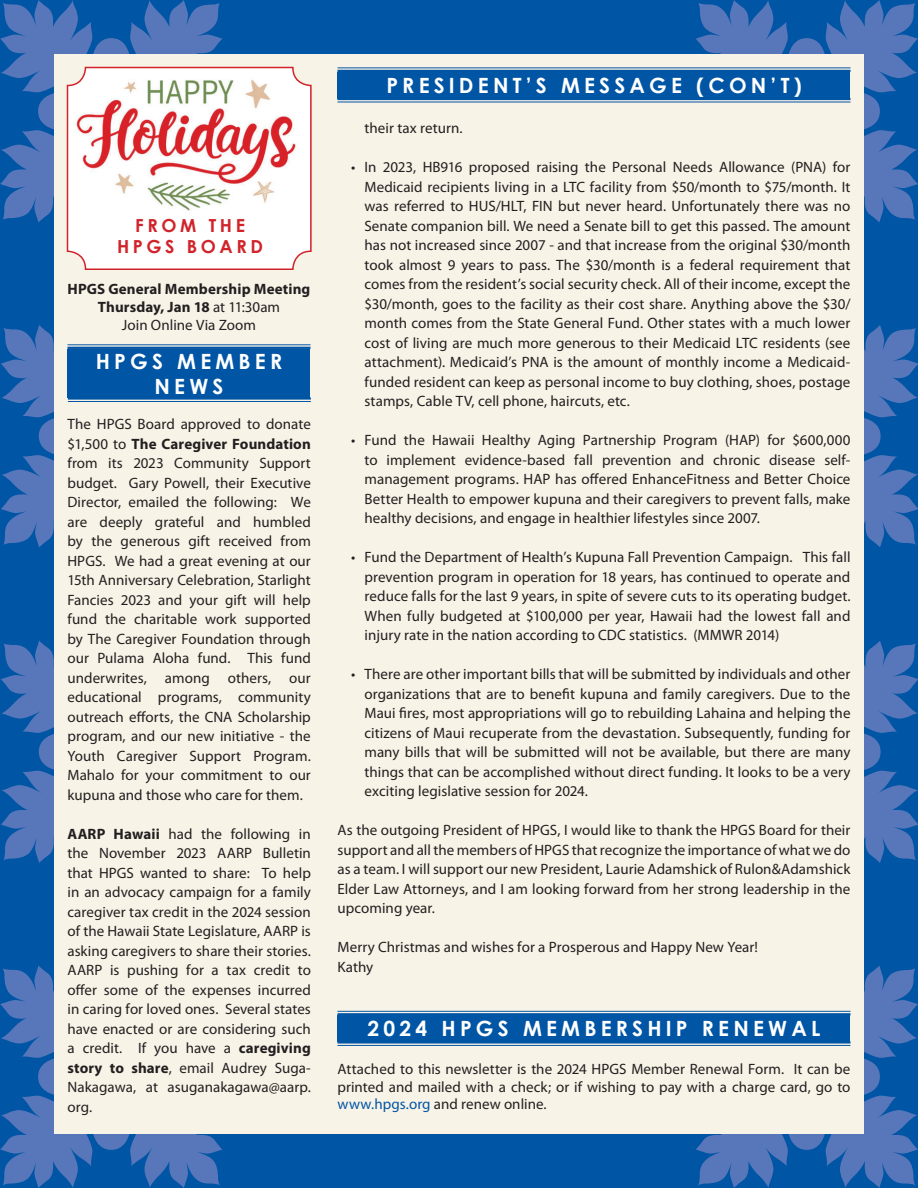
<style>
.page{position:relative;width:918px;height:1188px;background:#0155a5}
.page>*{position:absolute;margin:0;border:0;box-sizing:border-box;transform-origin:0 0}
.t1{font:700 21px/25.2px "Century Gothic";letter-spacing:.2em;color:#fff;text-align:center}
.t2{font:700 18px/21.6px "Century Gothic";letter-spacing:.2em;color:#d1232a;text-align:center}
.t3{font:15px/19.5px "Myriad Pro";letter-spacing:.005em;color:#231f20;text-align:justify}
.t4{font:700 15px/18px "Myriad Pro";letter-spacing:.01em;color:#231f20;text-align:center}
.s1{font-weight:400}
.s2{font-weight:700}
.s3{color:#0155a5}
</style>
<div class="page">
<svg style="left:0;top:0;width:223px;height:223px;fill:#5777ba"></svg>
<svg style="left:695px;top:0;width:223px;height:223px;fill:#5777ba"></svg>
<svg style="left:0;top:965px;width:223px;height:223px;fill:#5777ba"></svg>
<svg style="left:695px;top:965px;width:223px;height:223px;fill:#5777ba"></svg>
<svg style="left:1px;top:325px;width:53px;height:223px"></svg>
<svg style="left:864px;top:325px;width:54px;height:222px"></svg>
<svg style="left:1px;top:640px;width:53px;height:223px"></svg>
<svg style="left:864px;top:641px;width:54px;height:222px"></svg>
<div style="left:54px;top:54px;width:810px;height:1080px;background:#f8f3e7"></div>
<div style="left:68px;top:349px;width:242px;height:48px;background:#0155a5"></div>
<hr style="left:68px;top:344px;width:242px;height:1px;background:#0155a5">
<hr style="left:68px;top:347px;width:242px;height:2px;background:#0155a5">
<hr style="left:68px;top:401px;width:243px;height:1px;background:#0155a5">
<hr style="left:68px;top:397px;width:243px;height:3px;background:#0155a5">
<div style="left:338px;top:72px;width:512px;height:26px;background:#0155a5"></div>
<hr style="left:338px;top:67px;width:512px;height:1px;background:#0155a5">
<hr style="left:338px;top:70px;width:512px;height:2px;background:#0155a5">
<hr style="left:338px;top:98px;width:512px;height:2px;background:#0155a5">
<hr style="left:338px;top:102px;width:512px;height:1px;background:#0155a5">
<div style="left:338px;top:1015px;width:512px;height:27px;background:#0155a5"></div>
<hr style="left:338px;top:1011px;width:512px;height:1px;background:#0155a5">
<hr style="left:338px;top:1013px;width:512px;height:2px;background:#0155a5">
<hr style="left:338px;top:1041px;width:512px;height:3px;background:#0155a5">
<hr style="left:338px;top:1045px;width:512px;height:1px;background:#0155a5">
<div style="left:68px;top:68px;width:243px;height:201px;background:#fff;border-radius:18px"></div>
<img style="left:70px;top:70px;width:239px;height:141px">
<div style="left:67px;top:67px;width:245px;height:203px;border:2px solid #d1232a;border-radius:18px"></div>
<p class="t2" style="left:117px;top:214px;width:148px">FROM THE<br>HPGS BOARD</p>
<p class="t4" style="left:68px;top:282px;width:244px">HPGS General Membership Meeting<br>Thursday, Jan 18 <span class="s1">at 11:30am<br>Join Online Via Zoom</span></p>
<h1 class="t1" style="left:96px;top:348px;width:188px">HPGS MEMBER<br>NEWS</h1>
<p class="t3" style="left:68px;top:416px;width:245px">The HPGS Board approved to donate $1,500 to <span class="s2">The Caregiver Foundation </span>from its 2023 Community Support budget. Gary Powell, their Executive Director, emailed the following: We are deeply grateful and humbled by the generous gift received from HPGS. We had a great evening at our 15th Anniversary Celebration, Starlight Fancies 2023 and your gift will help fund the charitable work supported by The Caregiver Foundation through our Pulama Aloha fund. This fund underwrites, among others, our educational programs, community outreach efforts, the CNA Scholarship program, and our new initiative - the Youth Caregiver Support Program.<br>Mahalo for your commitment to our kupuna and those who care for them.</p>
<p class="t3" style="left:68px;top:825px;width:245px"><span class="s2">AARP Hawaii</span> had the following in the November 2023 AARP Bulletin that HPGS wanted to share: To help in an advocacy campaign for a family caregiver tax credit in the 2024 session of the Hawaii State Legislature, AARP is asking caregivers to share their stories.<br>AARP is pushing for a tax credit to offer some of the expenses incurred in caring for loved ones. Several states have enacted or are considering such a credit. If you have a <span class="s2">caregiving story to share</span>, email Audrey Suga-Nakagawa, at asuganakagawa@aarp. org.</p>
<h1 class="t1" style="left:386px;top:72px;width:417px">PRESIDENT’S MESSAGE (CON’T)</h1>
<p class="t3" style="left:364px;top:120px;width:100px">their tax return.</p>
<p class="t3" style="left:364px;top:159px;width:488px;text-indent:-14px">• In 2023, HB916 proposed raising the Personal Needs Allowance (PNA) for Medicaid recipients living in a LTC facility from $50/month to $75/month. It was referred to HUS/HLT, FIN but never heard. Unfortunately there was no Senate companion bill. We need a Senate bill to get this passed. The amount has not increased since 2007 - and that increase from the original $30/month took almost 9 years to pass. The $30/month is a federal requirement that comes from the resident’s social security check. All of their income, except the $30/month, goes to the facility as their cost share. Anything above the $30/ month comes from the State General Fund. Other states with a much lower cost of living are much more generous to their Medicaid LTC residents (see attachment). Medicaid’s PNA is the amount of monthly income a Medicaid&shy;funded resident can keep as personal income to buy clothing, shoes, postage stamps, Cable TV, cell phone, haircuts, etc.</p>
<p class="t3" style="left:364px;top:432px;width:487px;text-indent:-14px">• Fund the Hawaii Healthy Aging Partnership Program (HAP) for $600,000 to implement evidence-based fall prevention and chronic disease self&shy;management programs. HAP has offered EnhanceFitness and Better Choice Better Health to empower kupuna and their caregivers to prevent falls, make healthy decisions, and engage in healthier lifestyles since 2007.</p>
<p class="t3" style="left:364px;top:549px;width:488px;text-indent:-14px">• Fund the Department of Health’s Kupuna Fall Prevention Campaign. This fall prevention program in operation for 18 years, has continued to operate and reduce falls for the last 9 years, in spite of severe cuts to its operating budget.<br>When fully budgeted at $100,000 per year, Hawaii had the lowest fall and injury rate in the nation according to CDC statistics. (MMWR 2014)</p>
<p class="t3" style="left:364px;top:666px;width:488px;text-indent:-14px">• There are other important bills that will be submitted by individuals and other organizations that are to benefit kupuna and family caregivers. Due to the Maui fires, most appropriations will go to rebuilding Lahaina and helping the citizens of Maui recuperate from the devastation. Subsequently, funding for many bills that will be submitted will not be available, but there are many things that can be accomplished without direct funding. It looks to be a very exciting legislative session for 2024.</p>
<p class="t3" style="left:338px;top:822px;width:515px">As the outgoing President of HPGS, I would like to thank the HPGS Board for their support and all the members of HPGS that recognize the importance of what we do as a team. I will support our new President, Laurie Adamshick of Rulon&amp;Adamshick Elder Law Attorneys, and I am looking forward from her strong leadership in the upcoming year.</p>
<p class="t3" style="left:338px;top:939px;width:422px">Merry Christmas and wishes for a Prosperous and Happy New Year!<br>Kathy</p>
<h1 class="t1" style="left:368px;top:1016px;width:454px">2024 HPGS MEMBERSHIP RENEWAL</h1>
<p class="t3" style="left:338px;top:1062px;width:514px;line-height:17.2px">Attached to this newsletter is the 2024 HPGS Member Renewal Form. It can be printed and mailed with a check; or if wishing to pay with a charge card, go to <span class="s3">www.hpgs.org</span> and renew online.</p>
</div>
